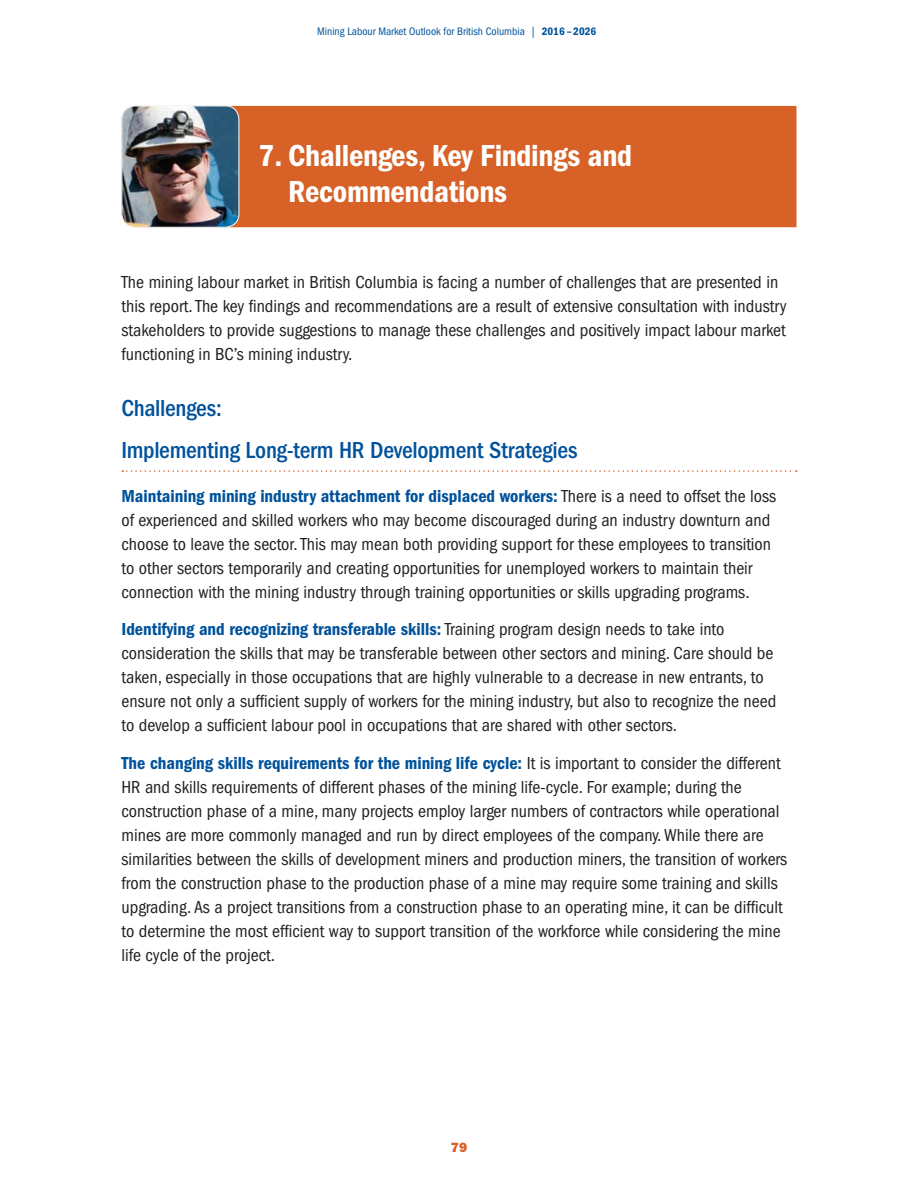
<style>
.page{position:relative;width:918px;height:1188px;background:#fff}
.page>*{position:absolute;margin:0;border:0;box-sizing:border-box;transform-origin:0 0}
.t1{font:31.5px/36px "ITC Franklin Gothic Std Dm Cd";letter-spacing:-.01em;color:#fff}
.t2{font:500 condensed 24px/42px "ITC Franklin Gothic Std";letter-spacing:-.01em;color:#01529b}
.t3{font:condensed 18px/24px "ITC Franklin Gothic Std";color:#231f20}
.t4{font:18px "ITC Franklin Gothic Std Dm Cd";color:#01529b}
.t5{font:13.5px "ITC Franklin Gothic Std Hvy";color:#d76126}
.t6{font:condensed 11.25px "ITC Franklin Gothic Std";color:#01529b}
.s1{font-family:"ITC Franklin Gothic Std Dm Cd";font-stretch:normal}
.s2{font-family:"ITC Franklin Gothic Std";font-stretch:condensed;color:#231f20}
</style>
<div class="page">
<svg style="left:122px;top:470px;width:675px;height:2px"></svg>
<div style="left:239px;top:106px;width:557px;height:121px;background:#d76126"></div>
<img style="left:122px;top:106px;width:117px;height:121px">
<div style="left:122px;top:106px;width:117px;height:122px;border:1px solid #fff;border-radius:13px"></div>
<p class="t6" style="left:317px;top:25px;width:281px">Mining Labour Market Outlook for British Columbia | <span class="s1">2016 – 2026</span></p>
<h1 class="t1" style="left:288px;top:138px;width:345px;text-indent:-30px">7. Challenges, Key Findings and<br>Recommendations</h1>
<p class="t3" style="left:122px;top:270px;width:667px">The mining labour market in British Columbia is facing a number of challenges that are presented in this report. The key findings and recommendations are a result of extensive consultation with industry stakeholders to provide suggestions to manage these challenges and positively impact labour market functioning in BC’s mining industry.</p>
<h2 class="t2" style="left:122px;top:387px;width:458px">Challenges:<br>Implementing Long-term HR Development Strategies</h2>
<p class="t4" style="left:122px;top:486px;width:656px">Maintaining mining industry attachment for displaced workers: <span class="s2">There is a need to offset the loss</span></p>
<p class="t3" style="left:122px;top:508px;width:651px">of experienced and skilled workers who may become discouraged during an industry downturn and choose to leave the sector. This may mean both providing support for these employees to transition to other sectors temporarily and creating opportunities for unemployed workers to maintain their connection with the mining industry through training opportunities or skills upgrading programs.</p>
<p class="t4" style="left:122px;top:619px;width:604px">Identifying and recognizing transferable skills: <span class="s2">Training program design needs to take into</span></p>
<p class="t3" style="left:122px;top:642px;width:656px">consideration the skills that may be transferable between other sectors and mining. Care should be taken, especially in those occupations that are highly vulnerable to a decrease in new entrants, to ensure not only a sufficient supply of workers for the mining industry, but also to recognize the need to develop a sufficient labour pool in occupations that are shared with other sectors.</p>
<p class="t4" style="left:122px;top:753px;width:661px">The changing skills requirements for the mining life cycle: <span class="s2">It is important to consider the different</span></p>
<p class="t3" style="left:122px;top:775px;width:667px">HR and skills requirements of different phases of the mining life-cycle. For example; during the construction phase of a mine, many projects employ larger numbers of contractors while operational mines are more commonly managed and run by direct employees of the company. While there are similarities between the skills of development miners and production miners, the transition of workers from the construction phase to the production phase of a mine may require some training and skills upgrading. As a project transitions from a construction phase to an operating mine, it can be difficult to determine the most efficient way to support transition of the workforce while considering the mine life cycle of the project.</p>
<p class="t5" style="left:451px;top:1140px;width:18px">79</p>
</div>
